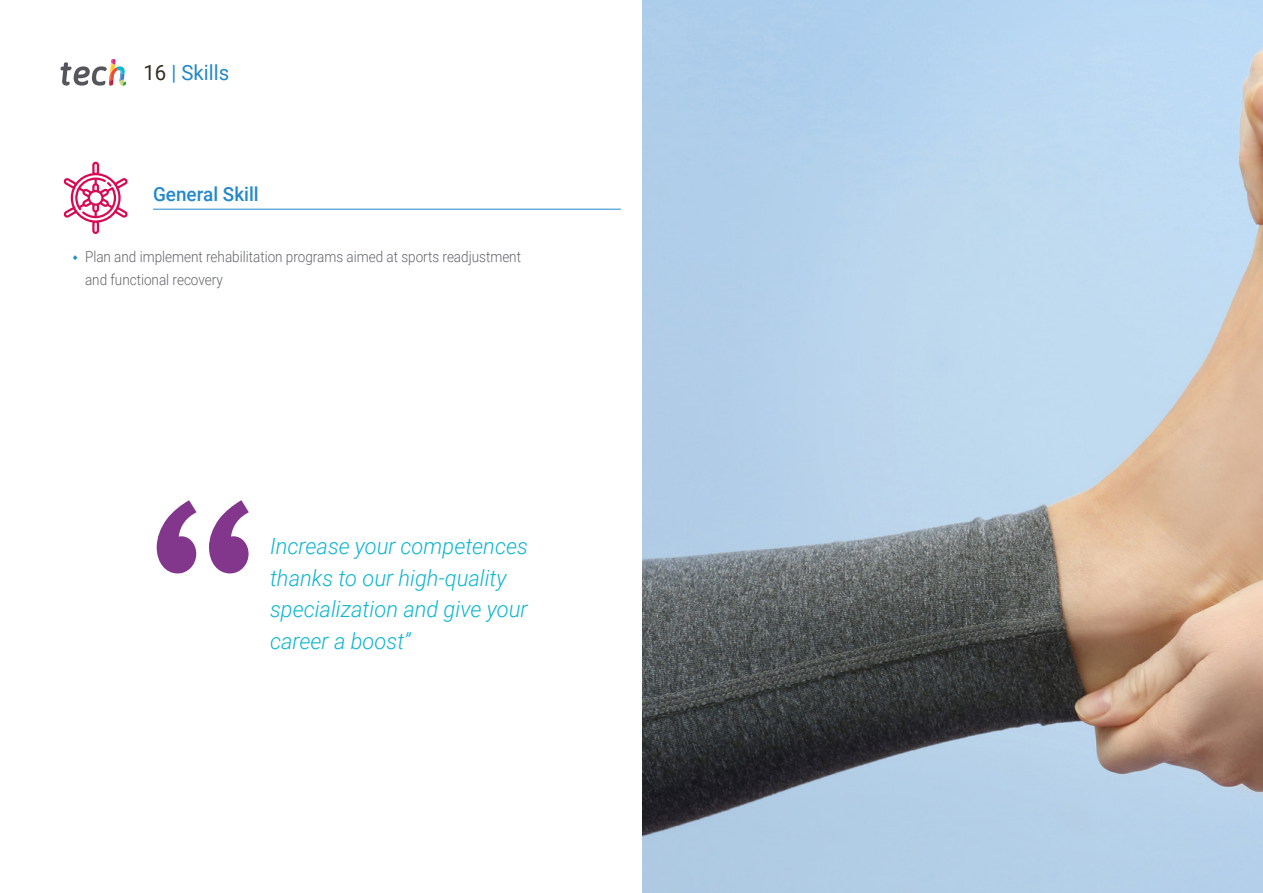
<style>
.page{position:relative;width:1263px;height:893px;background:#fff}
.page>*{position:absolute;margin:0;border:0;box-sizing:border-box;transform-origin:0 0}
.t1{font:italic 300 22.5px/31.5px "Roboto";color:#0fb6cf}
.t2{font:21px "Roboto";color:#2488c9}
.t3{font:500 19.5px "Roboto";color:#2488c9}
.t4{font:300 15px/22.5px "Roboto";color:#61646a;scale:.9 1}
.s1{color:#312e20}
</style>
<div class="page">
<hr style="left:153px;top:209px;width:468px;height:1px;background:#2488c9">
<svg style="left:63px;top:162px;width:65px;height:72px"></svg>
<img style="left:642px;top:0;width:621px;height:893px">
<svg style="left:61px;top:59px;width:65px;height:27px"></svg>
<svg style="left:157px;top:500px;width:92px;height:73px"></svg>
<h2 class="t2" style="left:144px;top:57px;width:87px"><span class="s1">16</span> | Skills</h2>
<h3 class="t3" style="left:153px;top:180px;width:107px">General Skill</h3>
<p class="t4" style="left:85px;top:245px;width:486px">Plan and implement rehabilitation programs aimed at sports readjustment and functional recovery</p>
<h1 class="t1" style="left:270px;top:530px;width:259px">Increase your competences thanks to our high-quality specialization and give your career a boost”</h1>
</div>
